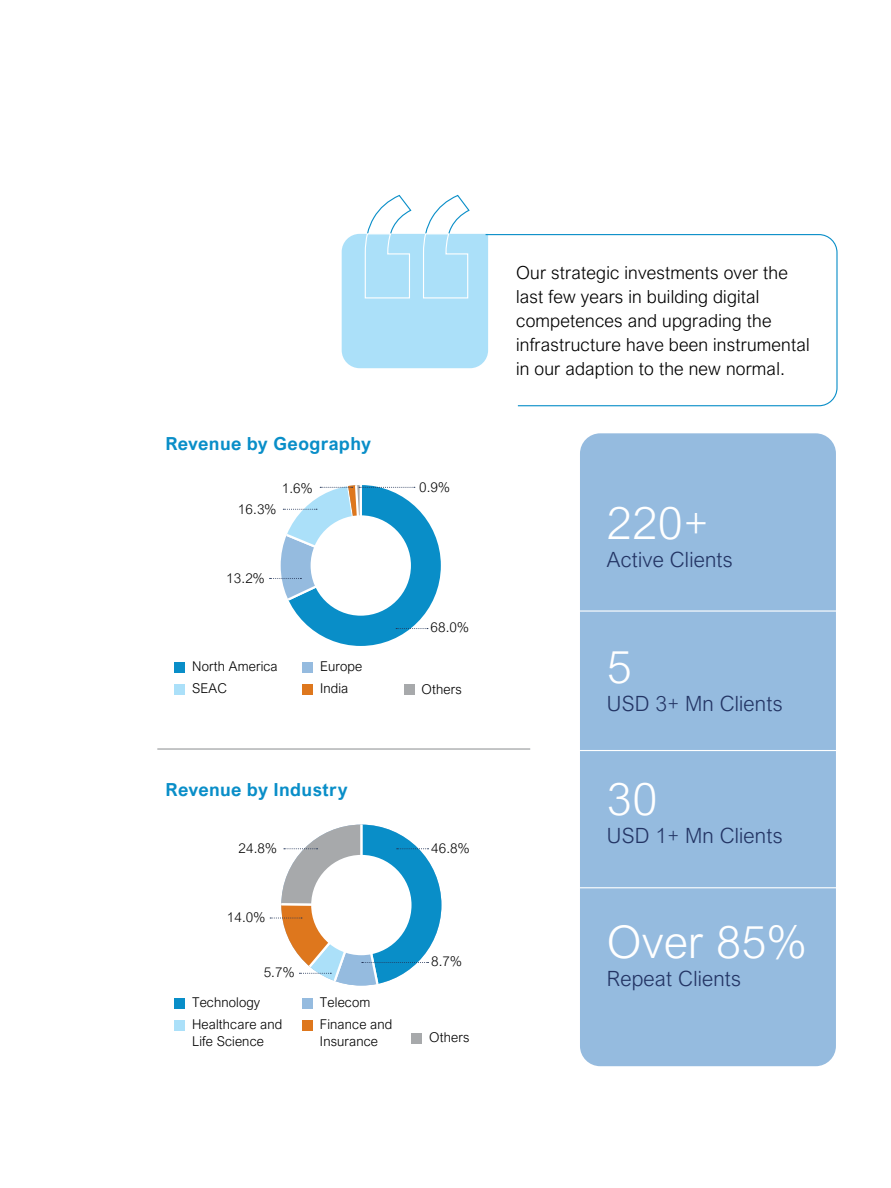
<style>
.page{position:relative;width:891px;height:1188px;background:#fff}
.page>*{position:absolute;margin:0;border:0;box-sizing:border-box;transform-origin:0 0}
.t1{font:300 45px "Arial Nova";letter-spacing:.01em;color:#fff}
.t2{font:300 21px "Arial Nova";letter-spacing:.01em;color:#233464}
.t3{font:300 18px/24px "Arial Nova";letter-spacing:.01em;color:#000}
.t4{font:700 18px "Arial Nova";letter-spacing:.02em;color:#098ec8}
.t5{font:300 13.5px/22px "Arial Nova";letter-spacing:.01em;color:#000}
</style>
<div class="page">
<div style="left:580px;top:433px;width:256px;height:633px;background:#95bbdf;border-radius:20px"></div>
<hr style="left:561px;top:610px;width:290px;height:2px;background:#fff">
<hr style="left:561px;top:750px;width:290px;height:1px;background:#fff">
<hr style="left:561px;top:887px;width:290px;height:1px;background:#fff">
<svg style="left:342px;top:194px;width:142px;height:174px"></svg>
<svg style="left:484px;top:233px;width:354px;height:174px"></svg>
<svg style="left:270px;top:485px;width:171px;height:161px"></svg>
<div style="left:175px;top:662px;width:10px;height:11px;background:#098ec8"></div>
<div style="left:175px;top:684px;width:10px;height:11px;background:#abe0f9"></div>
<div style="left:303px;top:662px;width:10px;height:11px;background:#95bbdf"></div>
<div style="left:303px;top:684px;width:10px;height:11px;background:#de771d"></div>
<div style="left:404px;top:684px;width:11px;height:11px;background:#a7a9ab"></div>
<svg style="left:270px;top:825px;width:171px;height:161px"></svg>
<div style="left:174px;top:998px;width:11px;height:10px;background:#098ec8"></div>
<div style="left:174px;top:1020px;width:11px;height:10px;background:#abe0f9"></div>
<div style="left:302px;top:998px;width:11px;height:10px;background:#95bbdf"></div>
<div style="left:302px;top:1020px;width:11px;height:10px;background:#de771d"></div>
<div style="left:412px;top:1033px;width:10px;height:10px;background:#a7a9ab"></div>
<hr style="left:157px;top:748px;width:373px;height:2px;background:#97999b">
<p class="t4" style="left:165px;top:433px;width:207px">Revenue by Geography</p>
<p class="t5" style="left:282px;top:477px;width:32px">1.6%</p>
<p class="t5" style="left:419px;top:477px;width:32px">0.9%</p>
<p class="t5" style="left:238px;top:498px;width:40px">16.3%</p>
<p class="t5" style="left:226px;top:567px;width:40px">13.2%</p>
<p class="t5" style="left:192px;top:656px;width:87px">North America<br>SEAC</p>
<p class="t5" style="left:320px;top:656px;width:44px">Europe<br>India</p>
<p class="t4" style="left:166px;top:779px;width:184px">Revenue by Industry</p>
<p class="t5" style="left:238px;top:838px;width:40px">24.8%</p>
<p class="t5" style="left:227px;top:906px;width:40px">14.0%</p>
<p class="t5" style="left:264px;top:962px;width:32px">5.7%</p>
<p class="t5" style="left:430px;top:616px;width:40px">68.0%</p>
<p class="t5" style="left:422px;top:678px;width:42px">Others</p>
<p class="t5" style="left:431px;top:837px;width:40px">46.8%</p>
<p class="t5" style="left:431px;top:950px;width:32px">8.7%</p>
<p class="t5" style="left:192px;top:992px;width:92px">Technology<br>Healthcare and</p>
<p class="t5" style="left:192px;top:1030px;width:73px">Life Science</p>
<p class="t5" style="left:320px;top:992px;width:74px">Telecom<br>Finance and</p>
<p class="t5" style="left:320px;top:1030px;width:60px">Insurance</p>
<p class="t5" style="left:429px;top:1027px;width:42px">Others</p>
<p class="t3" style="left:516px;top:260px;width:295px">Our strategic investments over the last few years in building digital competences and upgrading the infrastructure have been instrumental in our adaption to the new normal.</p>
<h1 class="t1" style="left:607px;top:498px;width:103px">220+</h1>
<p class="t2" style="left:607px;top:548px;width:127px">Active Clients</p>
<h1 class="t1" style="left:607px;top:642px;width:27px">5</h1>
<p class="t2" style="left:607px;top:692px;width:177px">USD 3+ Mn Clients</p>
<h1 class="t1" style="left:607px;top:773px;width:52px">30</h1>
<p class="t2" style="left:607px;top:823px;width:177px">USD 1+ Mn Clients</p>
<h1 class="t1" style="left:607px;top:917px;width:201px">Over 85%</h1>
<p class="t2" style="left:607px;top:967px;width:136px">Repeat Clients</p>
</div>
